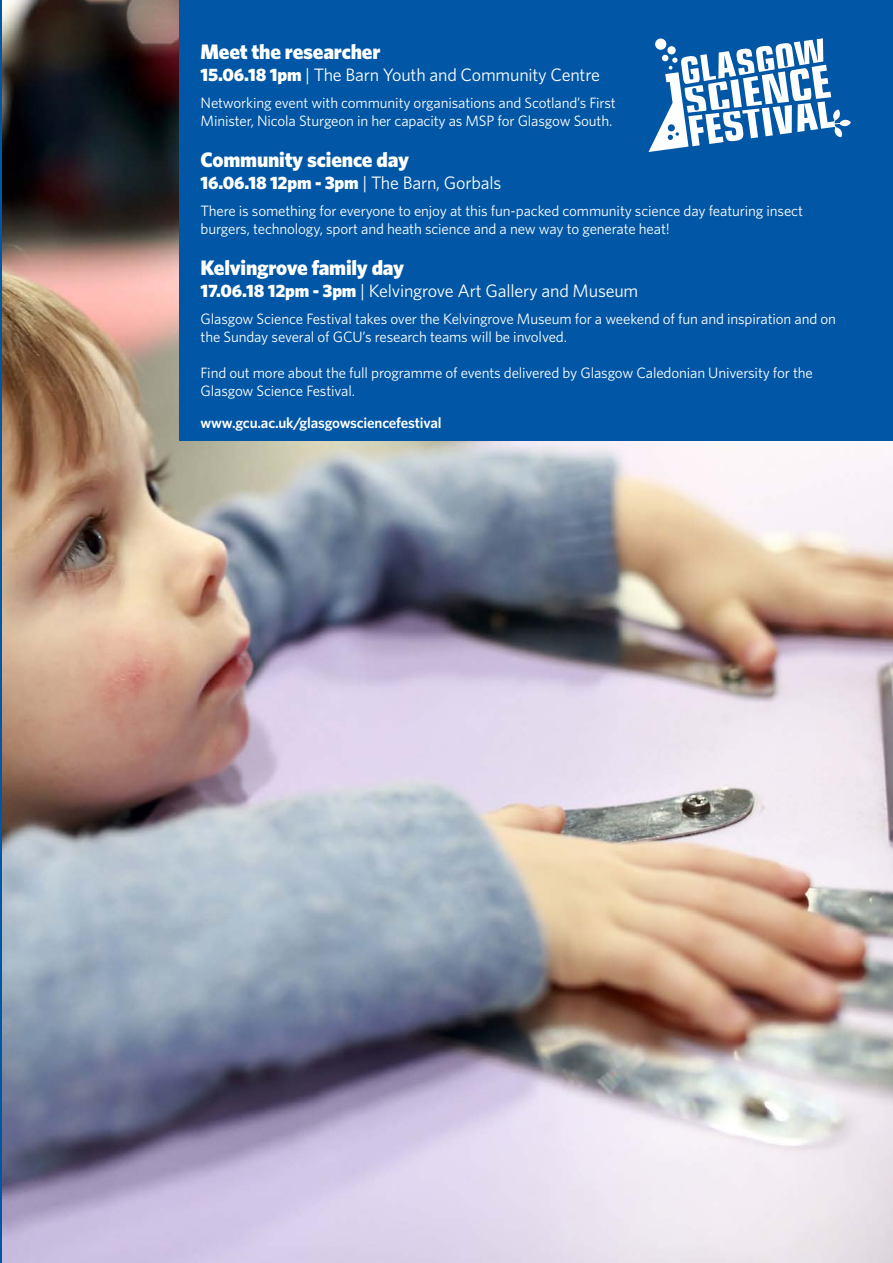
<style>
.page{position:relative;width:893px;height:1263px;background:#fff}
.page>*{position:absolute;margin:0;border:0;box-sizing:border-box;transform-origin:0 0}
.Body_text{font:900 21px "Whitney";letter-spacing:-.01em;color:#fff}
.Body_text-2{font:18px "Whitney";letter-spacing:-.01em;color:#fff}
.Body_text-3{font:900 18px "Whitney";letter-spacing:-.01em;color:#fff}
.Body_text-4{font:15px/18px "Whitney";letter-spacing:-.01em;color:#fff}
.Body_text-5{font:600 15px "Whitney";letter-spacing:-.01em;color:#fff}
.s1{font-weight:900}
.s2{font-weight:400}
</style>
<div class="page">
<img style="left:1px;top:0;width:892px;height:1263px">
<hr style="left:0;top:0;width:1px;height:1263px;background:#0157a5">
<div style="left:179px;top:0;width:714px;height:441px;background:#0157a5"></div>
<svg style="left:648px;top:38px;width:203px;height:114px"></svg>
<p class="Body_text" style="left:201px;top:37px;width:181px">Meet the researcher</p>
<p class="Body_text-2" style="left:201px;top:63px;width:401px"><span class="s1">15.06.18 1pm</span> | The Barn Youth and Community Centre</p>
<p class="Body_text-4" style="left:201px;top:93px;width:417px">Networking event with community organisations and Scotland’s First<br>Minister, Nicola Sturgeon in her capacity as MSP for Glasgow South.</p>
<p class="Body_text" style="left:201px;top:145px;width:210px">Community science day</p>
<p class="Body_text-3" style="left:201px;top:171px;width:302px">16.06.18 12pm - 3pm <span class="s2">| The Barn, Gorbals</span></p>
<p class="Body_text-4" style="left:201px;top:201px;width:604px">There is something for everyone to enjoy at this fun-packed community science day featuring insect burgers, technology, sport and heath science and a new way to generate heat!</p>
<p class="Body_text" style="left:201px;top:253px;width:205px">Kelvingrove family day</p>
<p class="Body_text-2" style="left:201px;top:279px;width:439px"><span class="s1">17.06.18 12pm - 3pm</span> | Kelvingrove Art Gallery and Museum</p>
<p class="Body_text-4" style="left:201px;top:309px;width:637px">Glasgow Science Festival takes over the Kelvingrove Museum for a weekend of fun and inspiration and on the Sunday several of GCU’s research teams will be involved.</p>
<p class="Body_text-4" style="left:201px;top:363px;width:614px">Find out more about the full programme of events delivered by Glasgow Caledonian University for the<br>Glasgow Science Festival.</p>
<p class="Body_text-5" style="left:201px;top:412px;width:242px">www.gcu.ac.uk/glasgowsciencefestival</p>
</div>
